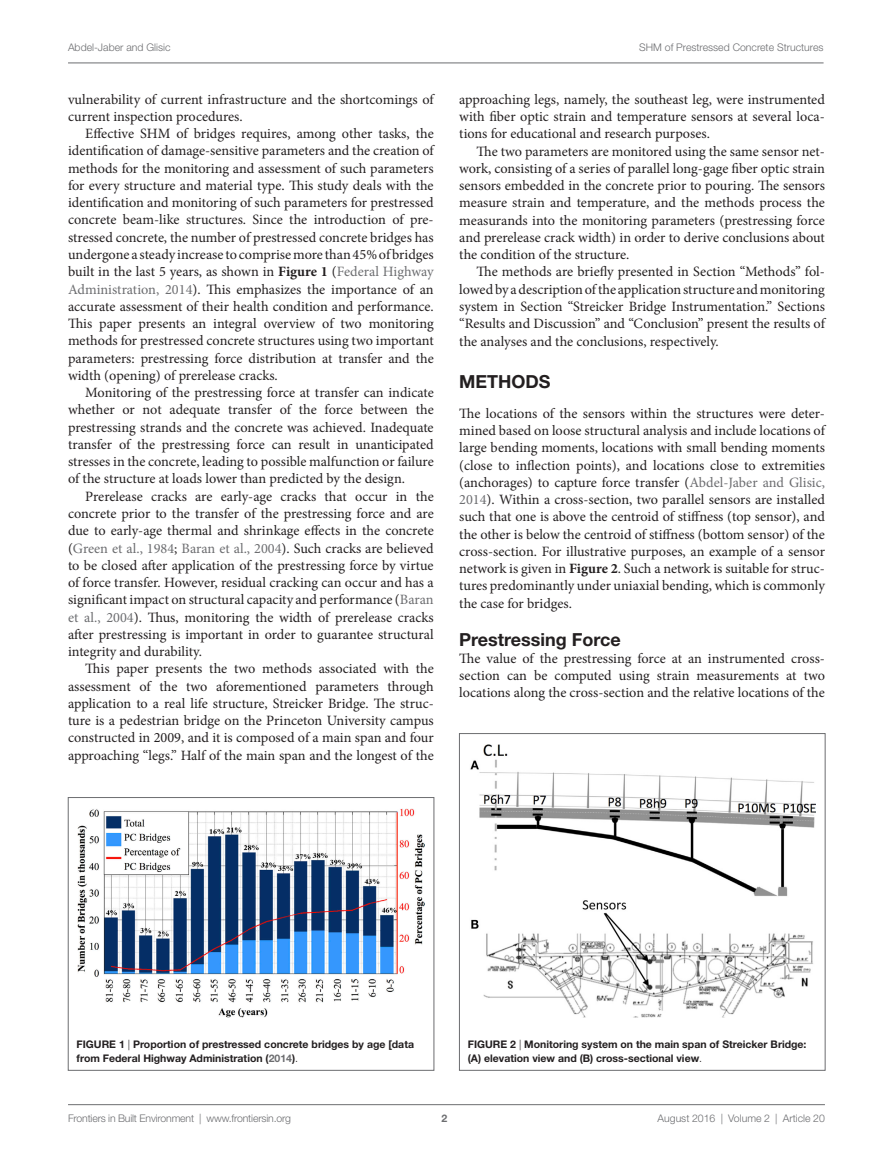
<style>
.page{position:relative;width:893px;height:1170px;background:#fff}
.page>*{position:absolute;margin:0;border:0;box-sizing:border-box;transform-origin:0 0}
.t1{font:700 18px "Helvetica Neue LT Std";color:#231f20}
.t2{font:14.25px/17.2px "Minion Pro";color:#231f20;text-align:justify}
.t3{font:700 10.5px/14.2px "Helvetica Neue LT Std";color:#231f20}
.t4{font:300 10.5px "Helvetica Neue LT Std";color:#6c6d70}
.t5{font:700 10.5px "Helvetica Neue LT Std";color:#6c6d70}
.s1{font-weight:700}
.s2{color:#6c6d70}
.s3{font-weight:300}
</style>
<div class="page">
<img style="left:78px;top:808px;width:346px;height:209px">
<div style="left:68px;top:797px;width:366px;height:273px;border:1px solid #6c6d70"></div>
<img style="left:470px;top:744px;width:345px;height:273px">
<div style="left:459px;top:733px;width:366px;height:337px;border:1px solid #6c6d70"></div>
<hr style="left:68px;top:63px;width:756px;height:1px;background:#6c6d70">
<hr style="left:68px;top:1104px;width:757px;height:1px;background:#6c6d70">
<p class="t4" style="left:68px;top:41px;width:104px">Abdel-Jaber and Glisic</p>
<p class="t4" style="left:639px;top:41px;width:186px">SHM of Prestressed Concrete Structures</p>
<p class="t2" style="left:68px;top:90px;width:367px">vulnerability of current infrastructure and the shortcomings of current inspection procedures.</p>
<p class="t2" style="left:68px;top:125px;width:367px;text-indent:17px">Effective SHM of bridges requires, among other tasks, the identification of damage-sensitive parameters and the creation of methods for the monitoring and assessment of such parameters for every structure and material type. This study deals with the identification and monitoring of such parameters for prestressed concrete beam-like structures. Since the introduction of pre&shy;stressed concrete, the number of prestressed concrete bridges has undergone a steady increase to comprise more than 45% of bridges built in the last 5 years, as shown in <span class="s1">Figure 1</span> (<span class="s2">Federal Highway Administration, 2014</span>). This emphasizes the importance of an accurate assessment of their health condition and performance.<br>This paper presents an integral overview of two monitoring methods for prestressed concrete structures using two important parameters: prestressing force distribution at transfer and the width (opening) of prerelease cracks.</p>
<p class="t2" style="left:68px;top:384px;width:367px;text-indent:17px">Monitoring of the prestressing force at transfer can indicate whether or not adequate transfer of the force between the prestressing strands and the concrete was achieved. Inadequate transfer of the prestressing force can result in unanticipated stresses in the concrete, leading to possible malfunction or failure of the structure at loads lower than predicted by the design.</p>
<p class="t2" style="left:68px;top:487px;width:367px;text-indent:17px">Prerelease cracks are early-age cracks that occur in the concrete prior to the transfer of the prestressing force and are due to early-age thermal and shrinkage effects in the concrete (<span class="s2">Green et al., 1984</span>; <span class="s2">Baran et al., 2004</span>). Such cracks are believed to be closed after application of the prestressing force by virtue of force transfer. However, residual cracking can occur and has a significant impact on structural capacity and performance (<span class="s2">Baran et al., 2004</span>). Thus, monitoring the width of prerelease cracks after prestressing is important in order to guarantee structural integrity and durability.</p>
<p class="t2" style="left:68px;top:660px;width:367px;text-indent:17px">This paper presents the two methods associated with the assessment of the two aforementioned parameters through application to a real life structure, Streicker Bridge. The struc&shy;ture is a pedestrian bridge on the Princeton University campus constructed in 2009, and it is composed of a main span and four approaching “legs.” Half of the main span and the longest of the</p>
<p class="t2" style="left:459px;top:91px;width:367px">approaching legs, namely, the southeast leg, were instrumented with fiber optic strain and temperature sensors at several loca&shy;tions for educational and research purposes.</p>
<p class="t2" style="left:459px;top:142px;width:367px;text-indent:17px">The two parameters are monitored using the same sensor net&shy;work, consisting of a series of parallel long-gage fiber optic strain sensors embedded in the concrete prior to pouring. The sensors measure strain and temperature, and the methods process the measurands into the monitoring parameters (prestressing force and prerelease crack width) in order to derive conclusions about the condition of the structure.</p>
<p class="t2" style="left:459px;top:263px;width:367px;text-indent:17px">The methods are briefly presented in Section “Methods” fol&shy;lowed by a description of the application structure and monitoring system in Section “Streicker Bridge Instrumentation.” Sections “Results and Discussion” and “Conclusion” present the results of the analyses and the conclusions, respectively.</p>
<p class="t1" style="left:459px;top:370px;width:30px">METHODS</p>
<p class="t2" style="left:459px;top:404px;width:367px">The locations of the sensors within the structures were deter&shy;mined based on loose structural analysis and include locations of large bending moments, locations with small bending moments (close to inflection points), and locations close to extremities (anchorages) to capture force transfer (<span class="s2">Abdel-Jaber and Glisic, 2014</span>). Within a cross-section, two parallel sensors are installed such that one is above the centroid of stiffness (top sensor), and the other is below the centroid of stiffness (bottom sensor) of the cross-section. For illustrative purposes, an example of a sensor network is given in <span class="s1">Figure 2</span>. Such a network is suitable for struc&shy;tures predominantly under uniaxial bending, which is commonly the case for bridges.</p>
<p class="t1" style="left:459px;top:628px;width:163px">Prestressing Force</p>
<p class="t2" style="left:459px;top:649px;width:367px">The value of the prestressing force at an instrumented cross&shy;section can be computed using strain measurements at two locations along the cross-section and the relative locations of the</p>
<p class="t3" style="left:77px;top:1036px;width:339px">FIGURE 1 <span class="s3">|</span> Proportion of prestressed concrete bridges by age [data from Federal Highway Administration (<span class="s2">2014</span>)<span class="s3">.</span></p>
<p class="t3" style="left:468px;top:1036px;width:340px">FIGURE 2 <span class="s3">|</span> Monitoring system on the main span of Streicker Bridge: (A) elevation view and (B) cross-sectional view<span class="s3">.</span></p>
<p class="t4" style="left:68px;top:1111px;width:225px">Frontiers in Built Environment | www.frontiersin.org</p>
<p class="t4" style="left:658px;top:1111px;width:169px">August 2016 | Volume 2 | Article 20</p>
<p class="t5" style="left:441px;top:1111px;width:7px">2</p>
</div>
